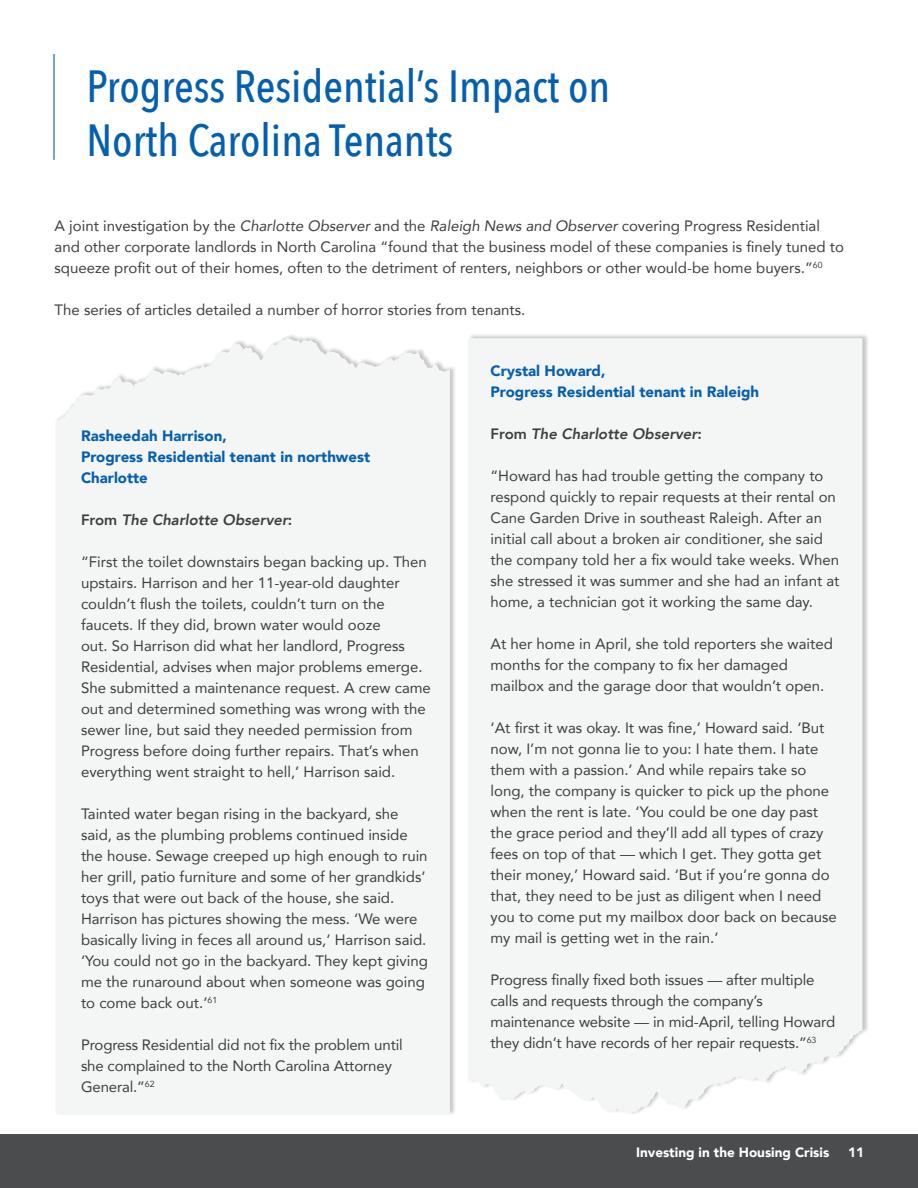
<style>
.page{position:relative;width:918px;height:1188px;background:#fff}
.page>*{position:absolute;margin:0;border:0;box-sizing:border-box;transform-origin:0 0}
.t1{font:500 45px "Avenir Next Condensed";color:#0460af}
.Report_Body{font:15px/21px "Avenir";color:#3e3e3f}
.Report_Body-2{font:900 15px/21px "Avenir";color:#0460af}
.Report_Body-3{font:italic 800 15px "Avenir";color:#3e3e3f}
.t2{font:900 13.5px "Avenir";color:#fff}
.s1{font-style:italic}
.s2{font-style:normal}
</style>
<div class="page">
<div style="left:0;top:1134px;width:918px;height:54px;background:#4b4c4d"></div>
<hr style="left:53px;top:54px;width:2px;height:106px;background:#0460af">
<div style="left:55px;top:333px;width:402px;height:783px;background:#231f20;opacity:.25"></div>
<div style="left:56px;top:338px;width:394px;height:776px;background:#f4f5f5"></div>
<div style="left:468px;top:333px;width:401px;height:783px;background:#231f20;opacity:.25"></div>
<div style="left:468px;top:338px;width:394px;height:776px;background:#f4f5f5"></div>
<p class="t1" style="left:87px;top:59px;width:525px">Progress Residential’s Impact on</p>
<p class="t1" style="left:87px;top:113px;width:368px">North Carolina Tenants</p>
<p class="Report_Body" style="left:55px;top:215px;width:791px">A joint investigation by the <span class="s1">Charlotte Observer</span> and the <span class="s1">Raleigh News and Observer</span> covering Progress Residential and other corporate landlords in North Carolina “found that the business model of these companies is finely tuned to squeeze profit out of their homes, often to the detriment of renters, neighbors or other would-be home buyers.”<sup>60</sup></p>
<p class="Report_Body" style="left:55px;top:299px;width:472px">The series of articles detailed a number of horror stories from tenants.</p>
<p class="Report_Body-2" style="left:81px;top:424px;width:147px">Rasheedah Harrison,</p>
<p class="Report_Body-2" style="left:81px;top:445px;width:291px">Progress Residential tenant in northwest<br>Charlotte</p>
<p class="Report_Body-3" style="left:81px;top:510px;width:213px"><span class="s2">From</span> The Charlotte Observer<span class="s2">:</span></p>
<p class="Report_Body" style="left:81px;top:550px;width:351px">“First the toilet downstairs began backing up. Then upstairs. Harrison and her 11-year-old daughter couldn’t flush the toilets, couldn’t turn on the faucets. If they did, brown water would ooze<br>out. So Harrison did what her landlord, Progress Residential, advises when major problems emerge.<br>She submitted a maintenance request. A crew came out and determined something was wrong with the sewer line, but said they needed permission from Progress before doing further repairs. That’s when everything went straight to hell,’ Harrison said.</p>
<p class="Report_Body" style="left:81px;top:802px;width:348px">Tainted water began rising in the backyard, she said, as the plumbing problems continued inside the house. Sewage creeped up high enough to ruin her grill, patio furniture and some of her grandkids’ toys that were out back of the house, she said.<br>Harrison has pictures showing the mess. ‘We were basically living in feces all around us,’ Harrison said. ‘You could not go in the backyard. They kept giving me the runaround about when someone was going to come back out.’<sup>61</sup></p>
<p class="Report_Body" style="left:81px;top:1033px;width:323px">Progress Residential did not fix the problem until she complained to the North Carolina Attorney<br>General.”<sup>62</sup></p>
<p class="Report_Body-2" style="left:490px;top:360px;width:116px">Crystal Howard,</p>
<p class="Report_Body-2" style="left:490px;top:381px;width:270px">Progress Residential tenant in Raleigh</p>
<p class="Report_Body-3" style="left:490px;top:425px;width:213px"><span class="s2">From</span> The Charlotte Observer<span class="s2">:</span></p>
<p class="Report_Body" style="left:490px;top:465px;width:351px">“Howard has had trouble getting the company to respond quickly to repair requests at their rental on Cane Garden Drive in southeast Raleigh. After an initial call about a broken air conditioner, she said the company told her a fix would take weeks. When she stressed it was summer and she had an infant at home, a technician got it working the same day.</p>
<p class="Report_Body" style="left:490px;top:633px;width:344px">At her home in April, she told reporters she waited months for the company to fix her damaged mailbox and the garage door that wouldn’t open.</p>
<p class="Report_Body" style="left:490px;top:717px;width:348px">‘At first it was okay. It was fine,’ Howard said. ‘But now, I’m not gonna lie to you: I hate them. I hate them with a passion.’ And while repairs take so long, the company is quicker to pick up the phone when the rent is late. ‘You could be one day past the grace period and they’ll add all types of crazy fees on top of that — which I get. They gotta get their money,’ Howard said. ‘But if you’re gonna do that, they need to be just as diligent when I need you to come put my mailbox door back on because my mail is getting wet in the rain.’</p>
<p class="Report_Body" style="left:490px;top:969px;width:346px">Progress finally fixed both issues — after multiple calls and requests through the company’s maintenance website — in mid-April, telling Howard they didn’t have records of her repair requests.”<sup>63</sup></p>
<p class="t2" style="left:636px;top:1141px;width:195px">Investing in the Housing Crisis</p>
<p class="t2" style="left:848px;top:1141px;width:17px">11</p>
</div>
